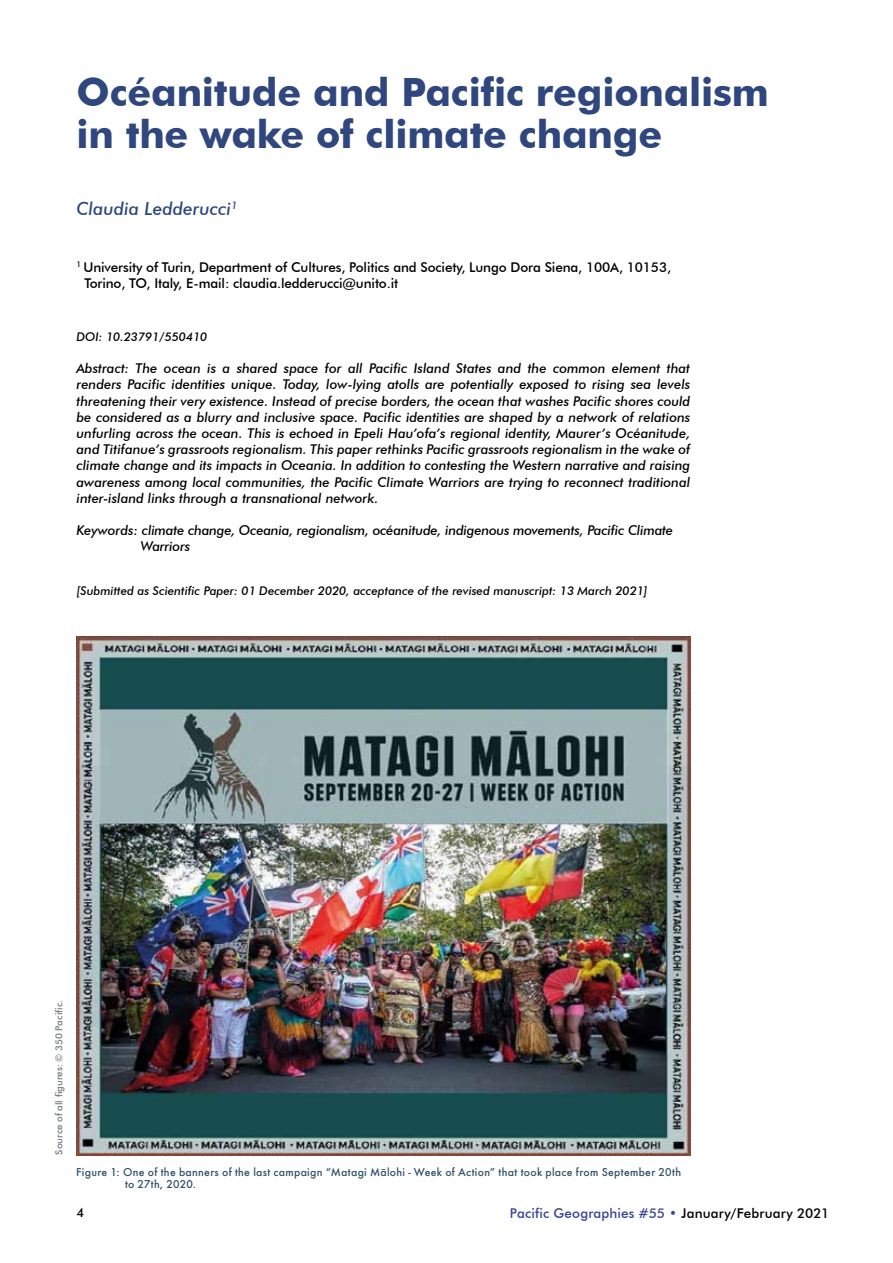
<style>
.page{position:relative;width:893px;height:1263px;background:#fff}
.page>*{position:absolute;margin:0;border:0;box-sizing:border-box;transform-origin:0 0}
.t1{font:700 39px/42px "Futura BT";letter-spacing:-.005em;color:#2f477e}
.t2{font:italic 500 18px "Futura BT";color:#2f477e}
.t3{font:italic 500 13.5px/16.2px "Futura BT";letter-spacing:-.015em;color:#000;text-align:justify}
.t4{font:500 13.5px/16.2px "Futura BT";letter-spacing:-.01em;color:#000}
.t5{font:500 13.5px "Futura BT";letter-spacing:.01em;color:#3b4395}
.t6{font:500 12.75px "Futura BT";color:#000}
.t7{font:italic 500 12px "Futura BT";color:#000}
.t8{font:500 10.5px/12.6px "Futura";letter-spacing:.025em;color:#325168}
.t9{font:500 9.75px "Futura BT";color:#757c85}
.s1{color:#000}
</style>
<div class="page">
<img style="left:77px;top:636px;width:613px;height:519px">
<h1 class="t1" style="left:77px;top:71px;width:694px">Océanitude and Pacific regionalism in the wake of climate change</h1>
<h2 class="t2" style="left:77px;top:198px;width:162px">Claudia Ledderucci<sup>1</sup></h2>
<p class="t4" style="left:84px;top:259px;width:588px;text-indent:-8px"><sup>1</sup> University of Turin, Department of Cultures, Politics and Society, Lungo Dora Siena, 100A, 10153,<br>Torino, TO, Italy, E-mail: claudia.ledderucci@unito.it</p>
<p class="t7" style="left:77px;top:329px;width:132px">DOI: 10.23791/550410</p>
<p class="t3" style="left:77px;top:360px;width:615px">Abstract: The ocean is a shared space for all Pacific Island States and the common element that renders Pacific identities unique. Today, low-lying atolls are potentially exposed to rising sea levels threatening their very existence. Instead of precise borders, the ocean that washes Pacific shores could be considered as a blurry and inclusive space. Pacific identities are shaped by a network of relations unfurling across the ocean. This is echoed in Epeli Hau’ofa’s regional identity, Maurer’s Océanitude, and Titifanue’s grassroots regionalism. This paper rethinks Pacific grassroots regionalism in the wake of climate change and its impacts in Oceania. In addition to contesting the Western narrative and raising awareness among local communities, the Pacific Climate Warriors are trying to reconnect traditional inter-island links through a transnational network.</p>
<p class="t3" style="left:141px;top:522px;width:534px;text-indent:-64px">Keywords: climate change, Oceania, regionalism, océanitude, indigenous movements, Pacific Climate<br>Warriors</p>
<p class="t7" style="left:77px;top:583px;width:573px">[Submitted as Scientific Paper: 01 December 2020, acceptance of the revised manuscript: 13 March 2021]</p>
<p class="t9" style="left:53px;top:1155px;width:157px;rotate:-90deg">Source of all figures: © 350 Pacific.</p>
<p class="t8" style="left:125px;top:1165px;width:558px;text-indent:-49px">Figure 1: One of the banners of the last campaign “Matagi Mālohi - Week of Action” that took place from September 20th to 27th, 2020.</p>
<p class="t6" style="left:77px;top:1205px;width:9px">4</p>
<p class="t5" style="left:510px;top:1205px;width:321px">Pacific Geographies #55 • <span class="s1">January/February 2021</span></p>
</div>
